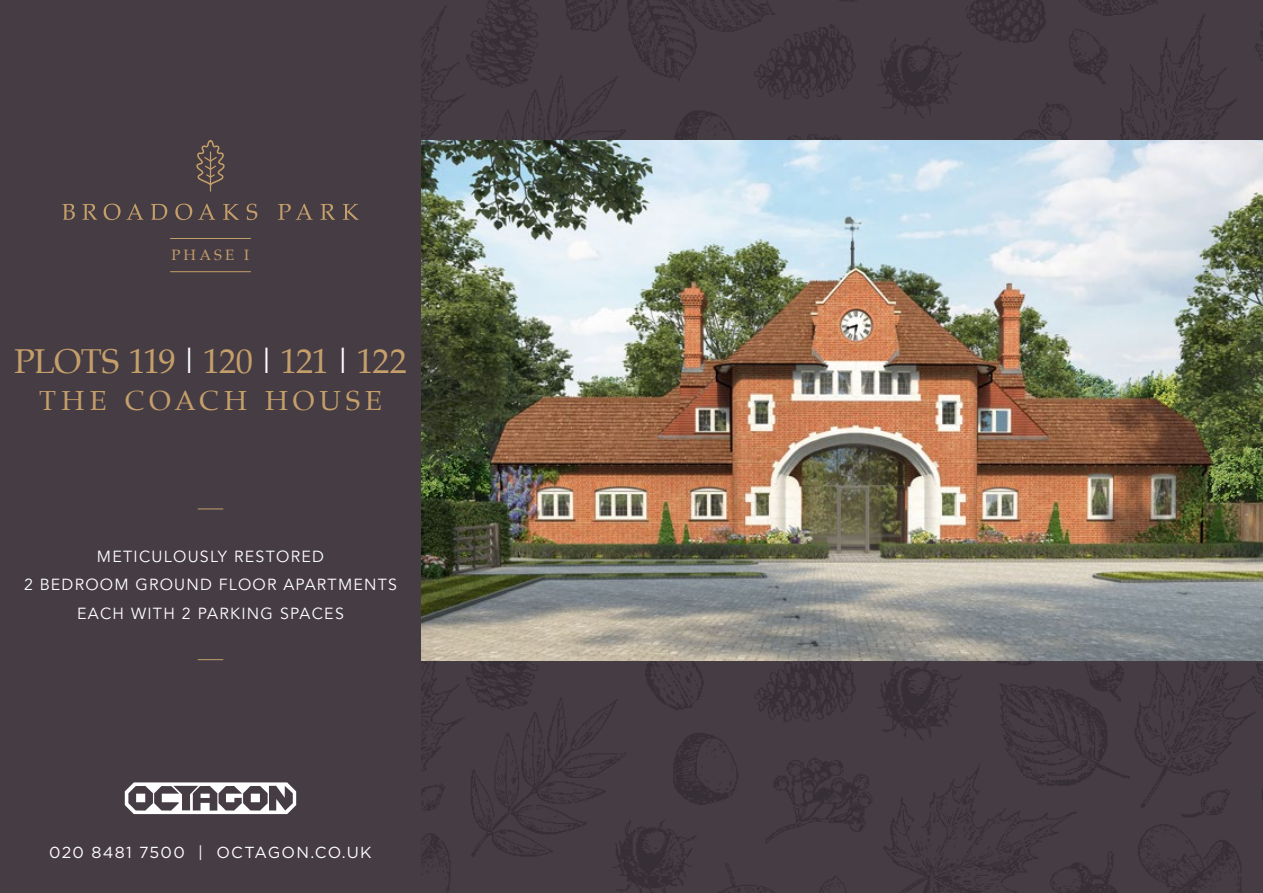
<style>
.page{position:relative;width:1263px;height:893px;background:#453c44}
.page>*{position:absolute;margin:0;border:0;box-sizing:border-box;transform-origin:0 0}
.t1{font:34.5px "Palatino";letter-spacing:-.025em;color:#c59f6a}
.t2{font:27.6px "Palatino";letter-spacing:.17em;color:#c59f6a}
.t3{font:15.9px/28.5px "Avenir LT Std";letter-spacing:.08em;color:#fff;text-align:center}
.t4{font:15.9px "Gotham";letter-spacing:.08em;color:#fff}
.t5{font:15px "Palatino";letter-spacing:.205em;color:#c59f6a}
.s1{color:#fff}
</style>
<div class="page">
<img style="left:421px;top:0;width:842px;height:893px">
<svg style="left:196px;top:140px;width:29px;height:46px"></svg>
<hr style="left:210px;top:151px;width:1px;height:41px;background:#c59f6a">
<svg style="left:62px;top:204px;width:297px;height:16px"></svg>
<svg style="left:125px;top:782px;width:171px;height:32px"></svg>
<hr style="left:170px;top:238px;width:81px;height:1px;background:#c59f6a">
<hr style="left:170px;top:271px;width:81px;height:1px;background:#c59f6a">
<svg style="left:198px;top:509px;width:25px;height:1px"></svg>
<svg style="left:198px;top:659px;width:25px;height:1px"></svg>
<img style="left:421px;top:140px;width:842px;height:520px">
<p class="t5" style="left:172px;top:242px;width:79px">PHASE I</p>
<h1 class="t1" style="left:14px;top:332px;width:394px">PLOTS 119<span class="s1">|</span>120 <span class="s1">|</span> 121<span class="s1">|</span> 122</h1>
<h2 class="t2" style="left:39px;top:378px;width:344px">THE COACH HOUSE</h2>
<p class="t3" style="left:24px;top:543px;width:374px">METICULOUSLY RESTORED<br>2 BEDROOM GROUND FLOOR APARTMENTS<br>EACH WITH 2 PARKING SPACES</p>
<p class="t4" style="left:49px;top:842px;width:324px">020 8481 7500 | OCTAGON.CO.UK</p>
</div>
